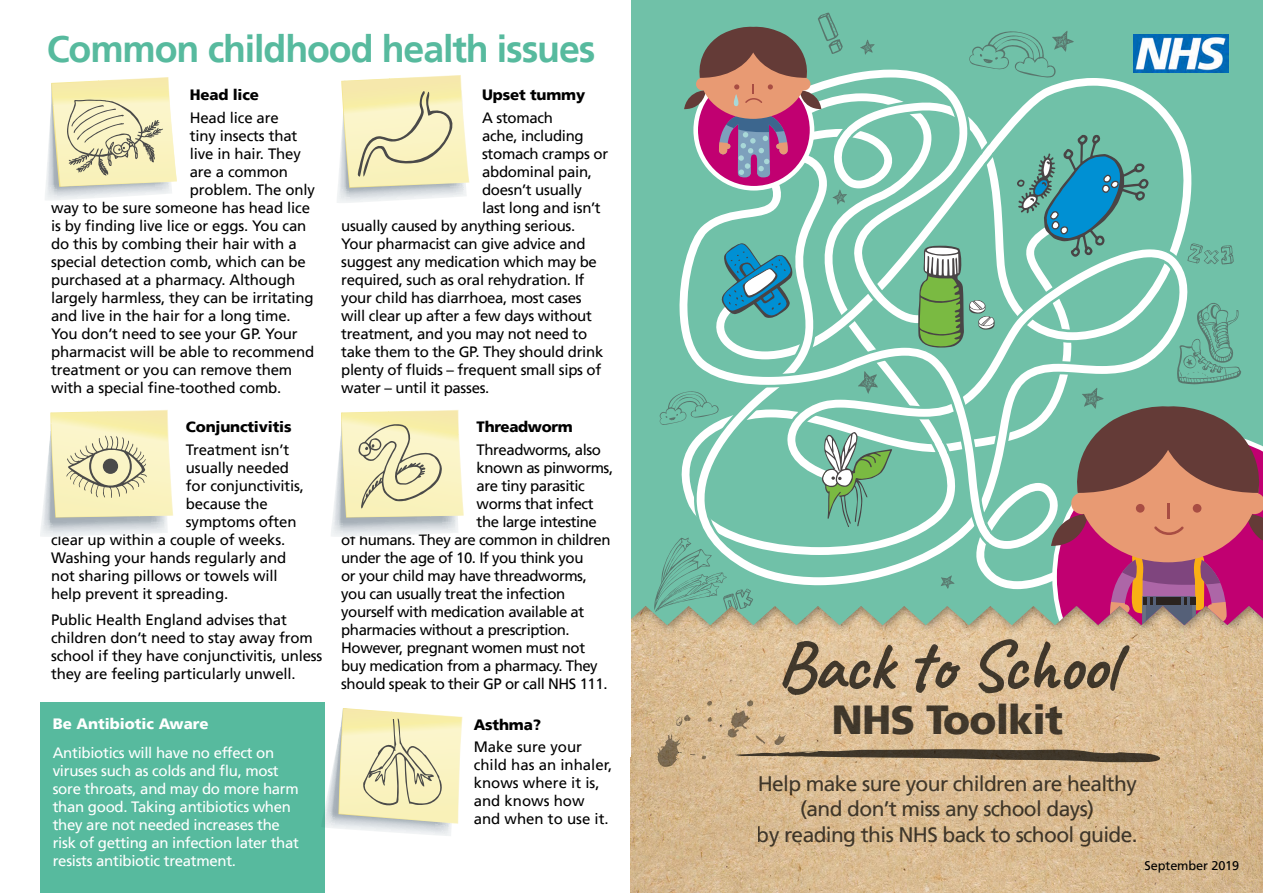
<style>
.page{position:relative;width:1263px;height:893px;background:#fff}
.page>*{position:absolute;margin:0;border:0;box-sizing:border-box;transform-origin:0 0}
.t1{font:700 70.5px "Caveat";letter-spacing:-.02em;color:#4a4a49}
.t2{font:900 40.5px "Frutiger LT";letter-spacing:-.02em;color:#4a4a49}
.t3{font:700 37.5px "Frutiger LT";letter-spacing:-.03em;color:#57ba9e}
.t4{font:21px/25.5px "Frutiger LT";letter-spacing:-.03em;color:#4a4a49;text-align:center}
.t5{font:15px/18px "Frutiger LT";letter-spacing:-.01em;color:#000}
.t6{font:15px "Frutiger LT";letter-spacing:-.03em;color:#000}
.t7{font:15px/18px "Frutiger LT";letter-spacing:-.02em;color:#fff}
.t8{font:900 15px "Frutiger LT";letter-spacing:-.01em;color:#000}
.t9{font:900 15px "Frutiger LT";color:#fff}
.t10{font:12.75px "Frutiger LT";letter-spacing:-.01em;color:#000}
</style>
<div class="page">
<img style="left:631px;top:635px;width:632px;height:258px">
<div style="left:631px;top:0;width:632px;height:625px;background:#70c1a8"></div>
<svg style="left:971px;top:75px;width:228px;height:228px;background:#82c9b3"></svg>
<svg style="left:691px;top:150px;width:502px;height:153px;fill:#70c1a8"></svg>
<svg style="left:676px;top:165px;width:387px;height:427px;fill:#70c1a8"></svg>
<svg style="left:763px;top:67px;width:208px;height:259px;fill:#70c1a8"></svg>
<svg style="left:837px;top:127px;width:24px;height:16px"></svg>
<svg style="left:979px;top:141px;width:16px;height:25px"></svg>
<svg style="left:931px;top:440px;width:19px;height:14px"></svg>
<svg style="left:978px;top:522px;width:15px;height:23px"></svg>
<svg style="left:660px;top:391px;width:59px;height:34px;background:#6eb8a1"></svg>
<svg style="left:969px;top:31px;width:105px;height:46px;background:#6cb7a0"></svg>
<svg style="left:832px;top:190px;width:15px;height:15px"></svg>
<svg style="left:860px;top:40px;width:15px;height:15px"></svg>
<svg style="left:940px;top:575px;width:15px;height:14px"></svg>
<svg style="left:654px;top:537px;width:99px;height:75px;background:#78bba6"></svg>
<svg style="left:1187px;top:243px;width:47px;height:21px"></svg>
<svg style="left:818px;top:13px;width:25px;height:41px"></svg>
<svg style="left:858px;top:371px;width:20px;height:23px"></svg>
<div style="left:696px;top:72px;width:116px;height:116px;background:#c10071;border-radius:50%"></div>
<div style="left:693px;top:70px;width:121px;height:121px;border:5px solid #fff;border-radius:50%"></div>
<svg style="left:821px;top:432px;width:71px;height:95px;background:#82b89a"></svg>
<svg style="left:684px;top:90px;width:22px;height:19px"></svg>
<svg style="left:799px;top:90px;width:22px;height:19px"></svg>
<div style="left:700px;top:28px;width:107px;height:91px;background:#e89a73;border-radius:50%"></div>
<svg style="left:768px;top:84px;width:5px;height:6px"></svg>
<div style="left:696px;top:78px;width:13px;height:12px;background:#e89a73;border-radius:50%"></div>
<div style="left:798px;top:78px;width:12px;height:12px;background:#e89a73;border-radius:50%"></div>
<svg style="left:695px;top:26px;width:117px;height:52px;background:#77685a"></svg>
<svg style="left:733px;top:84px;width:29px;height:22px"></svg>
<svg style="left:719px;top:112px;width:69px;height:65px"></svg>
<svg style="left:918px;top:246px;width:77px;height:103px;background:#7bb183"></svg>
<svg style="left:1016px;top:134px;width:133px;height:123px;background:#58a7a7"></svg>
<svg style="left:721px;top:243px;width:72px;height:75px;background:#499cae"></svg>
<svg style="left:1051px;top:303px;width:212px;height:322px;background:#9a8382"></svg>
<img style="left:1134px;top:34px;width:95px;height:38px">
<svg style="left:702px;top:756px;width:5px;height:3px"></svg>
<svg style="left:657px;top:734px;width:39px;height:33px"></svg>
<svg style="left:707px;top:717px;width:5px;height:5px"></svg>
<svg style="left:675px;top:715px;width:16px;height:11px"></svg>
<svg style="left:664px;top:713px;width:2px;height:10px"></svg>
<svg style="left:720px;top:700px;width:447px;height:62px;background:#c9ad88"></svg>
<svg style="left:707px;top:701px;width:5px;height:5px"></svg>
<div style="left:40px;top:703px;width:285px;height:190px;background:#57ba9e"></div>
<svg style="left:45px;top:77px;width:132px;height:123px;background:#e7e3bf"></svg>
<svg style="left:331px;top:410px;width:133px;height:127px;background:#e8e4c1"></svg>
<svg style="left:324px;top:708px;width:138px;height:128px"></svg>
<svg style="left:337px;top:75px;width:132px;height:128px;background:#ece7c1"></svg>
<svg style="left:40px;top:410px;width:133px;height:127px;background:#e9e5c2"></svg>
<div style="left:103px;top:459px;width:15px;height:15px;background:#4a4a49;border-radius:50%"></div>
<h3 class="t3" style="left:47px;top:27px;width:550px">Common childhood health issues</h3>
<p class="t8" style="left:190px;top:86px;width:71px">Head lice</p>
<p class="t5" style="left:190px;top:108px;width:91px">Head lice are</p>
<p class="t5" style="left:190px;top:126px;width:109px">tiny insects that</p>
<p class="t5" style="left:190px;top:144px;width:113px">live in hair. They</p>
<p class="t5" style="left:190px;top:162px;width:100px">are a common</p>
<p class="t5" style="left:190px;top:180px;width:127px">problem. The only</p>
<p class="t5" style="left:51px;top:198px;width:260px">way to be sure someone has head lice</p>
<p class="t5" style="left:51px;top:216px;width:257px">is by finding live lice or eggs. You can</p>
<p class="t5" style="left:51px;top:234px;width:247px">do this by combing their hair with a</p>
<p class="t5" style="left:51px;top:252px;width:256px">special detection comb, which can be</p>
<p class="t5" style="left:51px;top:270px;width:246px">purchased at a pharmacy. Although</p>
<p class="t5" style="left:51px;top:288px;width:264px">largely harmless, they can be irritating</p>
<p class="t5" style="left:51px;top:306px;width:241px">and live in the hair for a long time.</p>
<p class="t5" style="left:51px;top:324px;width:248px">You don’t need to see your GP. Your</p>
<p class="t5" style="left:51px;top:342px;width:265px">pharmacist will be able to recommend</p>
<p class="t5" style="left:51px;top:360px;width:243px">treatment or you can remove them</p>
<p class="t5" style="left:51px;top:378px;width:232px">with a special fine-toothed comb.</p>
<p class="t8" style="left:186px;top:418px;width:107px">Conjunctivitis</p>
<p class="t5" style="left:186px;top:440px;width:105px">Treatment isn’t</p>
<p class="t5" style="left:186px;top:458px;width:105px">usually needed</p>
<p class="t5" style="left:186px;top:476px;width:120px">for conjunctivitis,</p>
<p class="t5" style="left:186px;top:494px;width:83px">because the</p>
<p class="t5" style="left:186px;top:512px;width:112px">symptoms often</p>
<p class="t5" style="left:51px;top:530px;width:236px">clear up within a couple of weeks.</p>
<p class="t5" style="left:51px;top:548px;width:237px">Washing your hands regularly and</p>
<p class="t5" style="left:51px;top:566px;width:228px">not sharing pillows or towels will</p>
<p class="t5" style="left:51px;top:584px;width:179px">help prevent it spreading.</p>
<p class="t5" style="left:51px;top:611px;width:273px">Public Health England advises that children don’t need to stay away from school if they have conjunctivitis, unless they are feeling particularly unwell.</p>
<p class="t9" style="left:53px;top:715px;width:157px">Be Antibiotic Aware</p>
<p class="t7" style="left:53px;top:744px;width:248px">Antibiotics will have no effect on viruses such as colds and flu, most sore throats, and may do more harm than good. Taking antibiotics when they are not needed increases the risk of getting an infection later that resists antibiotic treatment.</p>
<p class="t8" style="left:482px;top:86px;width:105px">Upset tummy</p>
<p class="t5" style="left:482px;top:108px;width:72px">A stomach</p>
<p class="t5" style="left:482px;top:126px;width:103px">ache, including</p>
<p class="t5" style="left:482px;top:144px;width:128px">stomach cramps or</p>
<p class="t5" style="left:482px;top:162px;width:111px">abdominal pain,</p>
<p class="t5" style="left:482px;top:180px;width:101px">doesn’t usually</p>
<p class="t5" style="left:482px;top:198px;width:120px">last long and isn’t</p>
<p class="t5" style="left:341px;top:216px;width:236px">usually caused by anything serious.</p>
<p class="t5" style="left:341px;top:234px;width:246px">Your pharmacist can give advice and</p>
<p class="t5" style="left:341px;top:252px;width:257px">suggest any medication which may be</p>
<p class="t5" style="left:341px;top:270px;width:245px">required, such as oral rehydration. If</p>
<p class="t5" style="left:341px;top:288px;width:242px">your child has diarrhoea, most cases</p>
<p class="t5" style="left:341px;top:306px;width:252px">will clear up after a few days without</p>
<p class="t5" style="left:341px;top:324px;width:247px">treatment, and you may not need to</p>
<p class="t5" style="left:341px;top:342px;width:264px">take them to the GP. They should drink</p>
<p class="t5" style="left:341px;top:360px;width:262px">plenty of fluids – frequent small sips of</p>
<p class="t5" style="left:341px;top:378px;width:150px">water – until it passes.</p>
<p class="t8" style="left:477px;top:418px;width:98px">Threadworm</p>
<p class="t6" style="left:477px;top:441px;width:126px">Threadworms, also</p>
<p class="t6" style="left:477px;top:459px;width:138px">known as pinworms,</p>
<p class="t6" style="left:477px;top:477px;width:110px">are tiny parasitic</p>
<p class="t6" style="left:477px;top:495px;width:118px">worms that infect</p>
<p class="t6" style="left:477px;top:513px;width:122px">the large intestine</p>
<p class="t6" style="left:341px;top:531px;width:271px">of humans. They are common in children</p>
<p class="t6" style="left:341px;top:549px;width:244px">under the age of 10. If you think you</p>
<p class="t6" style="left:341px;top:567px;width:247px">or your child may have threadworms,</p>
<p class="t6" style="left:341px;top:585px;width:225px">you can usually treat the infection</p>
<p class="t6" style="left:341px;top:603px;width:245px">yourself with medication available at</p>
<p class="t6" style="left:341px;top:621px;width:230px">pharmacies without a prescription.</p>
<p class="t6" style="left:341px;top:639px;width:245px">However, pregnant women must not</p>
<p class="t6" style="left:341px;top:657px;width:258px">buy medication from a pharmacy. They</p>
<p class="t6" style="left:341px;top:675px;width:268px">should speak to their GP or call NHS 111.</p>
<p class="t8" style="left:474px;top:716px;width:69px">Asthma?</p>
<p class="t5" style="left:474px;top:738px;width:140px">Make sure your child has an inhaler, knows where it is, and knows how and when to use it.</p>
<h1 class="t1" style="left:777px;top:621px;width:342px">Back to School</h1>
<h2 class="t2" style="left:831px;top:695px;width:233px">NHS Toolkit</h2>
<h3 class="t4" style="left:757px;top:771px;width:382px">Help make sure your children are healthy (and don’t miss any school days)<br>by reading this NHS back to school guide.</h3>
<p class="t10" style="left:1144px;top:858px;width:96px">September 2019</p>
</div>
